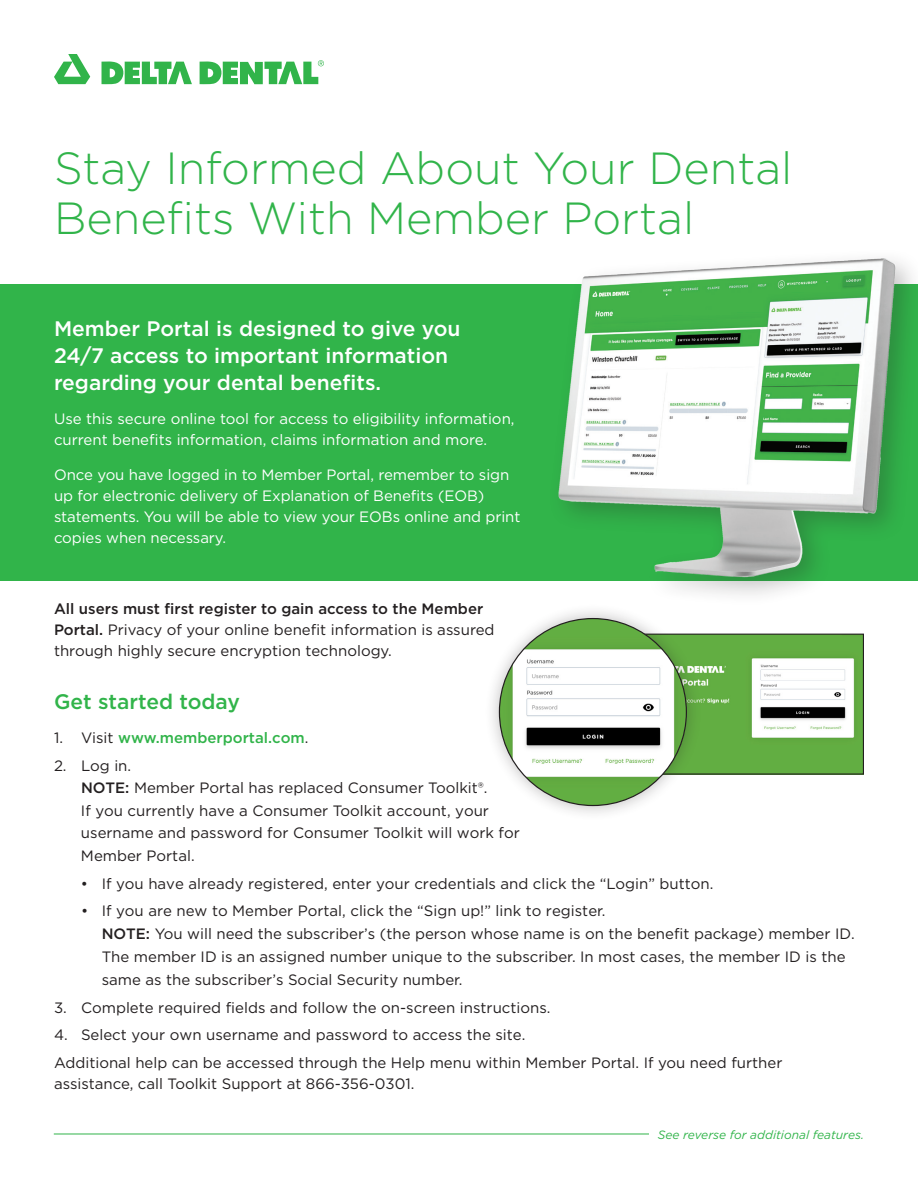
<style>
.page{position:relative;width:918px;height:1188px;background:#fff}
.page>*{position:absolute;margin:0;border:0;box-sizing:border-box;transform-origin:0 0}
.HEADLINE{font:300 45px/49.5px "Gotham";color:#31b44a}
.t1{font:500 21px/27px "Gotham";color:#fff}
.t2{font:500 21px "Gotham";color:#31b44a}
.BODY{font:15px/22.6px "Gotham";color:#231f20}
.BODY-2{font:15px/21px "Gotham";letter-spacing:-.005em;color:#fff}
.BODY-3{font:500 15px "Gotham";color:#31b44a}
.BODY-4{font:italic 12px "Gotham";color:#31b44a}
.s1{font-weight:500}
.s2{font-weight:400;color:#231f20}
</style>
<div class="page">
<hr style="left:54px;top:1134px;width:810px;height:1px;background:#31b44a">
<div style="left:0;top:284px;width:918px;height:297px;background:#31b44a"></div>
<svg style="left:54px;top:54px;width:36px;height:30px"></svg>
<svg style="left:102px;top:62px;width:90px;height:22px"></svg>
<svg style="left:200px;top:60px;width:124px;height:24px"></svg>
<div style="left:649px;top:1119px;width:215px;height:30px;background:#fff"></div>
<img style="left:558px;top:258px;width:355px;height:337px">
<img style="left:702px;top:636px;width:160px;height:137px">
<div style="left:593px;top:634px;width:271px;height:141px;border:1px solid #231f20"></div>
<div style="left:484px;top:603px;width:218px;height:218px;background:#231f20;opacity:.29"></div>
<img style="left:499px;top:619px;width:187px;height:187px;border-radius:93px">
<p class="HEADLINE" style="left:54px;top:143px;width:740px">Stay Informed About Your Dental<br>Benefits With Member Portal</p>
<p class="t1" style="left:54px;top:315px;width:408px">Member Portal is designed to give you<br>24/7 access to important information regarding your dental benefits.</p>
<p class="BODY-2" style="left:54px;top:408px;width:462px">Use this secure online tool for access to eligibility information, current benefits information, claims information and more.</p>
<p class="BODY-2" style="left:54px;top:464px;width:468px">Once you have logged in to Member Portal, remember to sign up for electronic delivery of Explanation of Benefits (EOB) statements. You will be able to view your EOBs online and print copies when necessary.</p>
<p class="BODY" style="left:54px;top:598px;width:442px;line-height:21px"><span class="s1">All users must first register to gain access to the Member<br>Portal.</span> Privacy of your online benefit information is assured through highly secure encryption technology.</p>
<p class="t2" style="left:54px;top:687px;width:188px">Get started today</p>
<p class="BODY-3" style="left:54px;top:728px;width:256px"><span class="s2">1. Visit</span> www.memberportal.com<span class="s2">.</span></p>
<p class="BODY" style="left:81px;top:754px;width:440px;text-indent:-27px">2. Log in.<br><span class="s1">NOTE:</span> Member Portal has replaced Consumer Toolkit®.<br>If you currently have a Consumer Toolkit account, your username and password for Consumer Toolkit will work for Member Portal.</p>
<p class="BODY" style="left:81px;top:872px;width:634px">• If you have already registered, enter your credentials and click the “Login” button.</p>
<p class="BODY" style="left:102px;top:899px;width:755px;line-height:23.1px;text-indent:-21px">• If you are new to Member Portal, click the “Sign up!” link to register.<br><span class="s1">NOTE:</span> You will need the subscriber’s (the person whose name is on the benefit package) member ID.<br>The member ID is an assigned number unique to the subscriber. In most cases, the member ID is the same as the subscriber’s Social Security number.</p>
<p class="BODY" style="left:54px;top:996px;width:498px">3. Complete required fields and follow the on-screen instructions.</p>
<p class="BODY" style="left:54px;top:1024px;width:473px">4. Select your own username and password to access the site.</p>
<p class="BODY" style="left:54px;top:1052px;width:730px;line-height:21px">Additional help can be accessed through the Help menu within Member Portal. If you need further assistance, call Toolkit Support at 866-356-0301.</p>
<p class="BODY-4" style="left:658px;top:1127px;width:208px">See reverse for additional features.</p>
</div>
